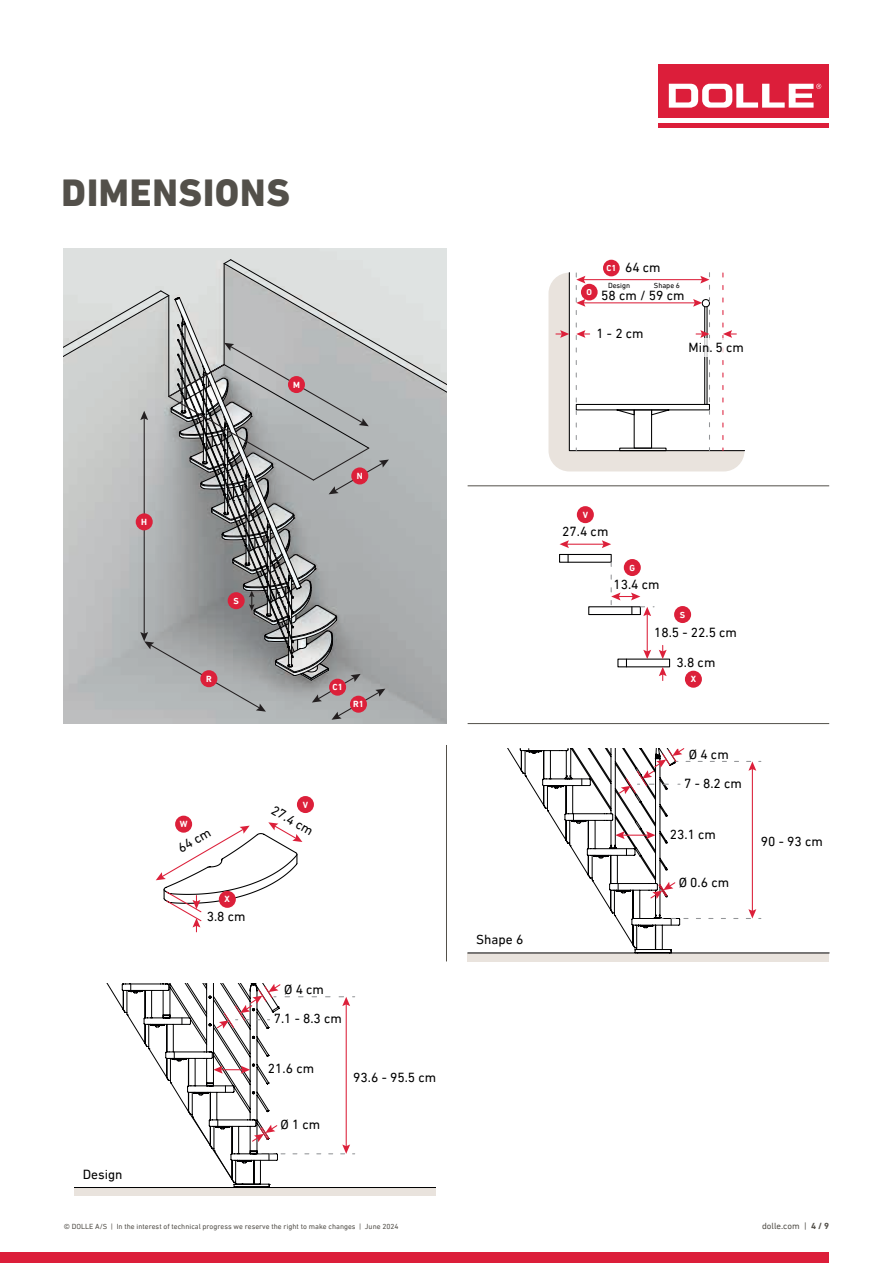
<style>
.page{position:relative;width:893px;height:1263px;background:#fff}
.page>*{position:absolute;margin:0;border:0;box-sizing:border-box;transform-origin:0 0}
.t1{font:800 39px "DIN Next LT Pro";letter-spacing:.02em;color:#53504a}
.t2{font:13.5px "DIN Next LT Pro";color:#000001}
.t3{font:700 9px "DIN Next LT Pro";color:#fff}
.t4{font:9px "DIN Next LT Pro";color:#53504a}
.t5{font:700 8.85px "DIN Next LT Pro";color:#fff}
.t6{font:7.5px "DIN Next LT Pro";color:#53504a}
.t7{font:7.5px "DIN Next LT Pro";color:#000001}
.s1{font-weight:700}
</style>
<div class="page">
<div style="left:659px;top:64px;width:170px;height:64px;background:#dc1e3a"></div>
<hr style="left:659px;top:118px;width:170px;height:4px;background:#fff">
<svg style="left:669px;top:84px;width:152px;height:24px"></svg>
<svg style="left:64px;top:259px;width:382px;height:461px;background:#b1b2b2"></svg>
<div style="left:200px;top:670px;width:17px;height:17px;background:#dc203a;border-radius:50%"></div>
<hr style="left:468px;top:486px;width:361px;height:1px;background:#53504a">
<hr style="left:468px;top:723px;width:361px;height:1px;background:#53504a">
<hr style="left:446px;top:745px;width:1px;height:216px;background:#53504a">
<svg style="left:548px;top:272px;width:197px;height:199px"></svg>
<div style="left:691px;top:338px;width:50px;height:19px;background:#fff"></div>
<div style="left:603px;top:260px;width:17px;height:16px;background:#dc203a;border-radius:50%"></div>
<div style="left:581px;top:284px;width:17px;height:16px;background:#dc203a;border-radius:50%"></div>
<div style="left:559px;top:554px;width:53px;height:9px;border:1px solid #000001"></div>
<div style="left:588px;top:606px;width:53px;height:9px;border:1px solid #000001"></div>
<hr style="left:566px;top:544px;width:39px;height:1px;background:#dc203a">
<svg style="left:602px;top:540px;width:9px;height:8px"></svg>
<svg style="left:560px;top:540px;width:9px;height:8px"></svg>
<svg style="left:659px;top:645px;width:8px;height:14px"></svg>
<svg style="left:659px;top:667px;width:8px;height:13px"></svg>
<hr style="left:647px;top:613px;width:1px;height:40px;background:#dc203a">
<svg style="left:643px;top:650px;width:8px;height:9px"></svg>
<div style="left:577px;top:506px;width:17px;height:17px;background:#dc203a;border-radius:50%"></div>
<svg style="left:624px;top:559px;width:17px;height:17px"></svg>
<div style="left:674px;top:606px;width:17px;height:17px;background:#dc203a;border-radius:50%"></div>
<div style="left:685px;top:671px;width:17px;height:17px;background:#dc203a;border-radius:50%"></div>
<svg style="left:611px;top:562px;width:43px;height:54px"></svg>
<div style="left:297px;top:796px;width:17px;height:17px;background:#dc203a;border-radius:50%"></div>
<div style="left:175px;top:816px;width:17px;height:17px;background:#dc203a;border-radius:50%"></div>
<svg style="left:156px;top:822px;width:146px;height:110px"></svg>
<div style="left:468px;top:953px;width:361px;height:8px;background:#e9e3dd"></div>
<svg style="left:468px;top:749px;width:361px;height:205px"></svg>
<svg style="left:615px;top:831px;width:40px;height:8px"></svg>
<hr style="left:752px;top:768px;width:1px;height:144px;background:#dc203a">
<svg style="left:618px;top:749px;width:143px;height:46px"></svg>
<svg style="left:649px;top:881px;width:27px;height:18px"></svg>
<svg style="left:671px;top:909px;width:90px;height:16px"></svg>
<div style="left:74px;top:1187px;width:362px;height:9px;background:#e9e3dd"></div>
<svg style="left:74px;top:983px;width:362px;height:205px"></svg>
<svg style="left:213px;top:1066px;width:37px;height:8px"></svg>
<hr style="left:346px;top:1003px;width:1px;height:144px;background:#dc203a">
<svg style="left:216px;top:983px;width:139px;height:46px"></svg>
<svg style="left:187px;top:1110px;width:46px;height:71px"></svg>
<svg style="left:251px;top:1124px;width:104px;height:36px"></svg>
<div style="left:0;top:1252px;width:829px;height:11px;background:#dc1e3a"></div>
<h1 class="t1" style="left:62px;top:169px;width:230px">DIMENSIONS</h1>
<p class="t3" style="left:141px;top:517px;width:7px">H</p>
<p class="t3" style="left:233px;top:595px;width:7px">S</p>
<p class="t3" style="left:206px;top:673px;width:7px">R</p>
<p class="t3" style="left:293px;top:379px;width:8px">M</p>
<p class="t3" style="left:357px;top:471px;width:7px">N</p>
<p class="t3" style="left:332px;top:682px;width:12px">C1</p>
<p class="t3" style="left:353px;top:699px;width:12px">R1</p>
<p class="t2" style="left:83px;top:1166px;width:41px">Design</p>
<p class="t3" style="left:180px;top:819px;width:9px">W</p>
<p class="t2" style="left:175px;top:842px;width:37px;rotate:-30deg">64 cm</p>
<p class="t3" style="left:225px;top:894px;width:7px">X</p>
<p class="t2" style="left:207px;top:909px;width:40px">3.8 cm</p>
<p class="t3" style="left:303px;top:799px;width:7px">V</p>
<p class="t2" style="left:276px;top:802px;width:48px;rotate:30deg">27.4 cm</p>
<p class="t2" style="left:284px;top:982px;width:41px">Ø 4 cm</p>
<p class="t2" style="left:274px;top:1011px;width:70px">7.1 - 8.3 cm</p>
<p class="t2" style="left:268px;top:1061px;width:48px">21.6 cm</p>
<p class="t2" style="left:280px;top:1117px;width:41px">Ø 1 cm</p>
<p class="t2" style="left:353px;top:1069px;width:84px">93.6 - 95.5 cm</p>
<p class="t5" style="left:586px;top:287px;width:7px">O</p>
<p class="t5" style="left:606px;top:263px;width:11px">C1</p>
<p class="t2" style="left:625px;top:260px;width:37px">64 cm</p>
<p class="t7" style="left:608px;top:281px;width:24px">Design</p>
<p class="t7" style="left:654px;top:281px;width:28px">Shape 6</p>
<p class="t2" style="left:601px;top:287px;width:85px">58 cm / 59 cm</p>
<p class="t2" style="left:596px;top:326px;width:49px">1 - 2 cm</p>
<p class="t2" style="left:688px;top:339px;width:57px">Min. 5 cm</p>
<p class="t2" style="left:476px;top:932px;width:49px">Shape 6</p>
<p class="t3" style="left:583px;top:509px;width:7px">V</p>
<p class="t2" style="left:562px;top:524px;width:48px">27.4 cm</p>
<p class="t3" style="left:629px;top:562px;width:7px">G</p>
<p class="t2" style="left:613px;top:576px;width:48px">13.4 cm</p>
<p class="t3" style="left:680px;top:609px;width:7px">S</p>
<p class="t2" style="left:654px;top:625px;width:84px">18.5 - 22.5 cm</p>
<p class="t2" style="left:677px;top:655px;width:40px">3.8 cm</p>
<p class="t3" style="left:691px;top:674px;width:7px">X</p>
<p class="t2" style="left:689px;top:746px;width:41px">Ø 4 cm</p>
<p class="t2" style="left:684px;top:775px;width:59px">7 - 8.2 cm</p>
<p class="t2" style="left:670px;top:826px;width:48px">23.1 cm</p>
<p class="t2" style="left:679px;top:875px;width:52px">Ø 0.6 cm</p>
<p class="t2" style="left:761px;top:834px;width:63px">90 - 93 cm</p>
<p class="t6" style="left:64px;top:1222px;width:336px">© DOLLE A/S | In the interest of technical progress we reserve the right to make changes | June 2024</p>
<p class="t4" style="left:762px;top:1221px;width:69px">dolle.com | <span class="s1">4 / 9</span></p>
</div>
